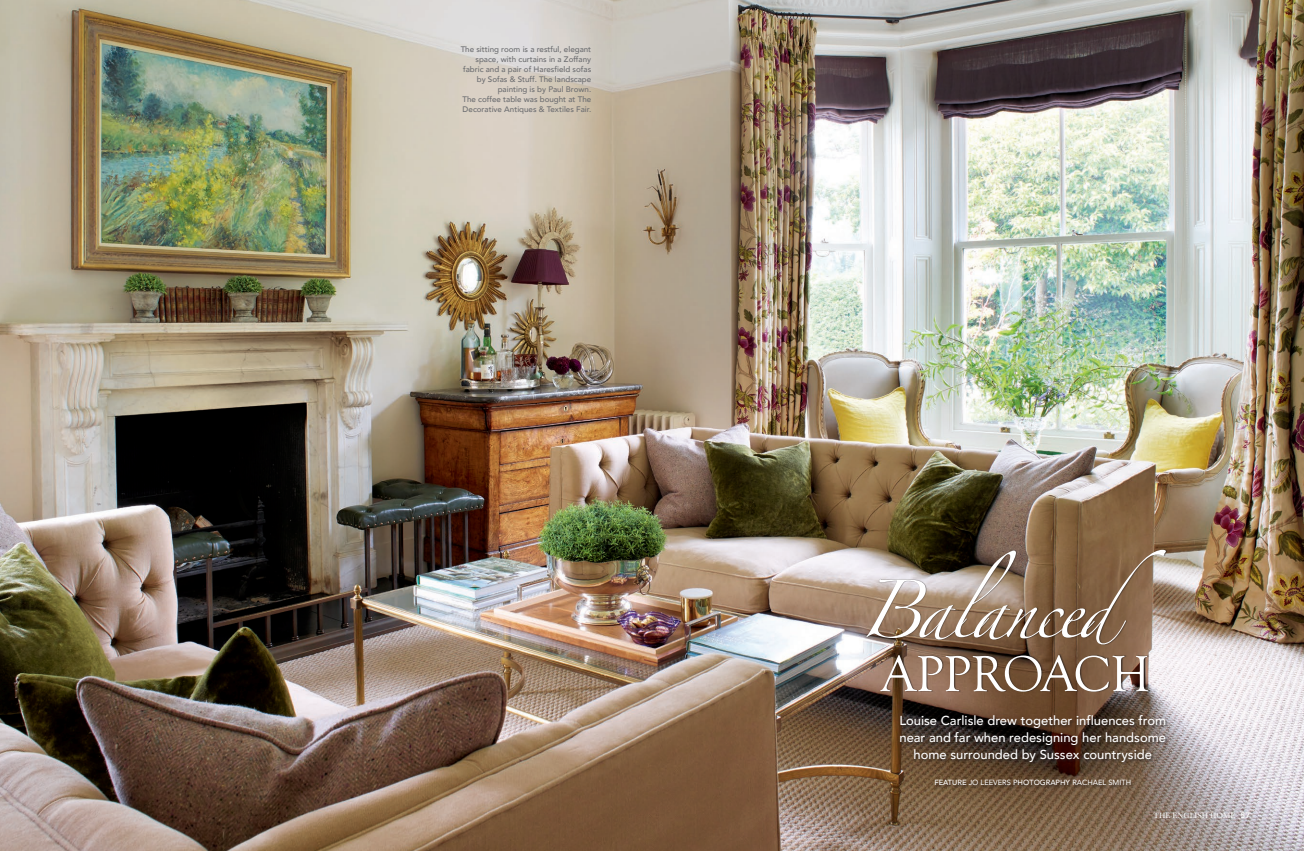
<style>
.page{position:relative;width:1304px;height:851px;background:#fff}
.page>*{position:absolute;margin:0;border:0;box-sizing:border-box;transform-origin:0 0}
.HD_Standard_36{font:52px "Goudy Old Style T";color:#fff}
.HD_Standard_36-2{font:51.4px "Zapfino";letter-spacing:-.08em;color:#fff}
.ST_Standfirst{font:500 13px/17px "Avenir";color:#fff;text-align:center}
.CA_Caption{font:500 8px/10px "Avenir";color:#6c6d70;text-align:right}
.t1{font:8px "Baskerville";color:#fff}
.CA_Caption-2{font:7.5px "Avenir";color:#fff}
.s1{font-weight:500}
.s2{font-family:"Avenir";font-weight:800}
</style>
<div class="page">
<img style="left:0;top:0;width:1304px;height:850px">
<div style="left:866px;top:548px;width:302px;height:97px;background:#231f20;opacity:.6"></div>
<div style="left:880px;top:654px;width:270px;height:38px;background:#231f20;opacity:.6"></div>
<div style="left:900px;top:715px;width:269px;height:73px;background:#231f20;opacity:.65"></div>
<p class="CA_Caption" style="left:461px;top:44px;width:132px">The sitting room is a restful, elegant space, with curtains in a Zoffany fabric and a pair of Haresfield sofas by Sofas &amp; Stuff. The landscape painting is by Paul Brown.<br>The coffee table was bought at The Decorative Antiques &amp; Textiles Fair.</p>
<p class="HD_Standard_36-2" style="left:858px;top:588px;width:310px">Balanced</p>
<p class="HD_Standard_36" style="left:881px;top:645px;width:271px">APPROACH</p>
<p class="ST_Standfirst" style="left:899px;top:711px;width:268px">Louise Carlisle drew together influences from near and far when redesigning her handsome home surrounded by Sussex countryside</p>
<p class="CA_Caption-2" style="left:934px;top:776px;width:198px"><span class="s1">FEATURE</span> JO LEEVERS <span class="s1">PHOTOGRAPHY</span> RACHAEL SMITH</p>
<p class="t1" style="left:1154px;top:810px;width:98px">THE ENGLISH HOME <span class="s2">57</span></p>
</div>
